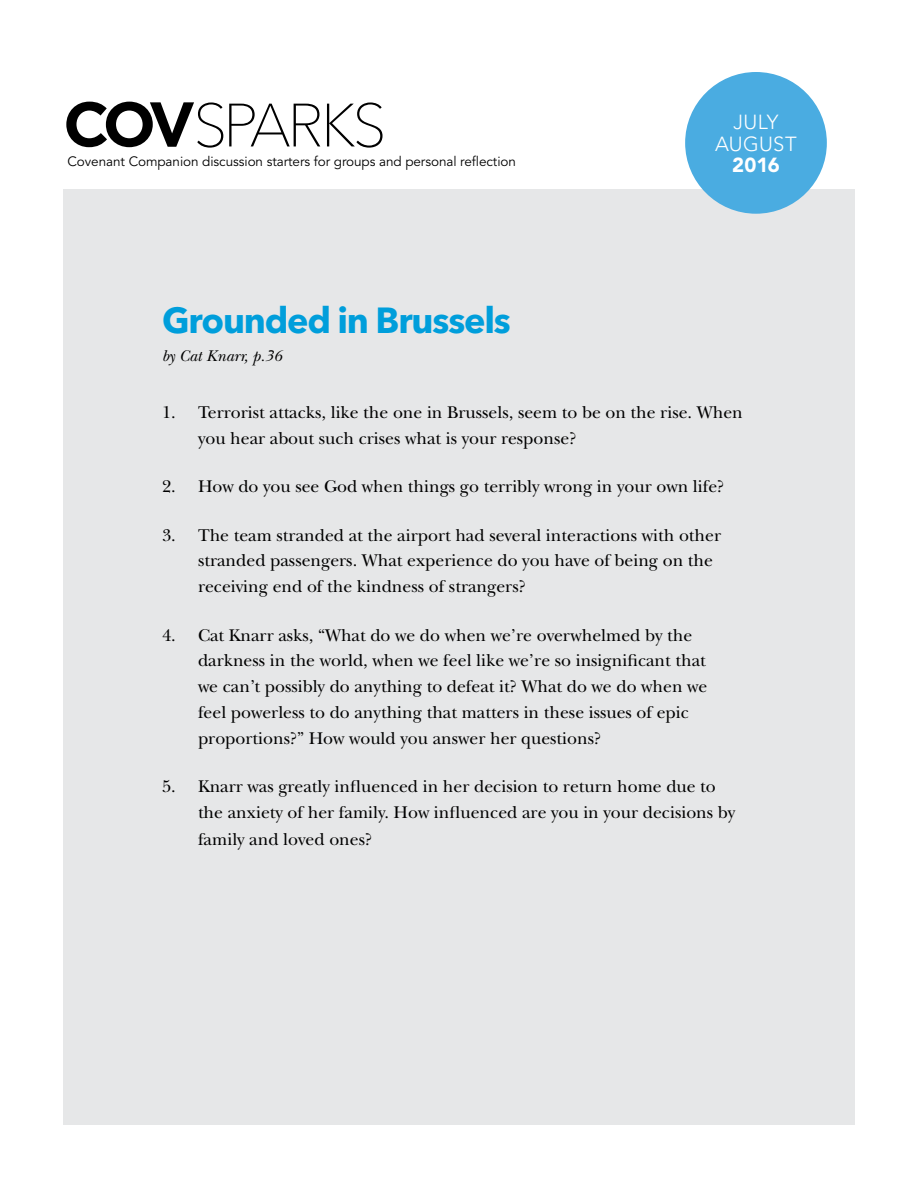
<style>
.page{position:relative;width:918px;height:1188px;background:#fff}
.page>*{position:absolute;margin:0;border:0;box-sizing:border-box;transform-origin:0 0}
.t1{font:100 60.45px "Avenir Next LT Pro";letter-spacing:-.065em;color:#000}
.Headline{font:700 36px "Avenir Next LT Pro";letter-spacing:-.035em;color:#009edb}
.t2{font:300 20.25px/21.6px "Avenir LT Std";letter-spacing:.015em;color:#fff;text-align:center}
.t3{font:900 20.25px "Avenir LT Std";color:#fff}
.t4{font:17.7px/25.8px "New Baskerville Std";color:#000}
.Author{font:italic 16.2px "New Baskerville Std";color:#000}
.t5{font:13.5px "Avenir LT Std";letter-spacing:-.005em;color:#000}
.s1{font-family:"Gotham";font-weight:700;font-size:63px}
</style>
<div class="page">
<div style="left:63px;top:189px;width:792px;height:936px;background:#e6e7e8"></div>
<div style="left:685px;top:72px;width:142px;height:142px;background:#4aace1;border-radius:50%"></div>
<h1 class="t1" style="left:63px;top:89px;width:325px"><span class="s1">COV</span>SPARKS</h1>
<p class="t5" style="left:68px;top:154px;width:450px">Covenant Companion discussion starters for groups and personal reflection</p>
<p class="Headline" style="left:162px;top:299px;width:350px">Grounded in Brussels</p>
<p class="Author" style="left:162px;top:346px;width:121px">by Cat Knarr, p.36</p>
<p class="t2" style="left:715px;top:111px;width:83px">JULY<br>AUGUST</p>
<p class="t3" style="left:732px;top:153px;width:49px">2016</p>
<p class="t4" style="left:198px;top:400px;width:546px;text-indent:-36px">1. Terrorist attacks, like the one in Brussels, seem to be on the rise. When you hear about such crises what is your response?</p>
<p class="t4" style="left:162px;top:474px;width:564px">2. How do you see God when things go terribly wrong in your own life?</p>
<p class="t4" style="left:198px;top:522px;width:525px;text-indent:-36px">3. The team stranded at the airport had several interactions with other stranded passengers. What experience do you have of being on the receiving end of the kindness of strangers?</p>
<p class="t4" style="left:198px;top:622px;width:511px;text-indent:-36px">4. Cat Knarr asks, “What do we do when we’re overwhelmed by the darkness in the world, when we feel like we’re so insignificant that we can’t possibly do anything to defeat it? What do we do when we feel powerless to do anything that matters in these issues of epic proportions?” How would you answer her questions?</p>
<p class="t4" style="left:198px;top:773px;width:539px;line-height:26.5px;text-indent:-36px">5. Knarr was greatly influenced in her decision to return home due to the anxiety of her family. How influenced are you in your decisions by family and loved ones?</p>
</div>
